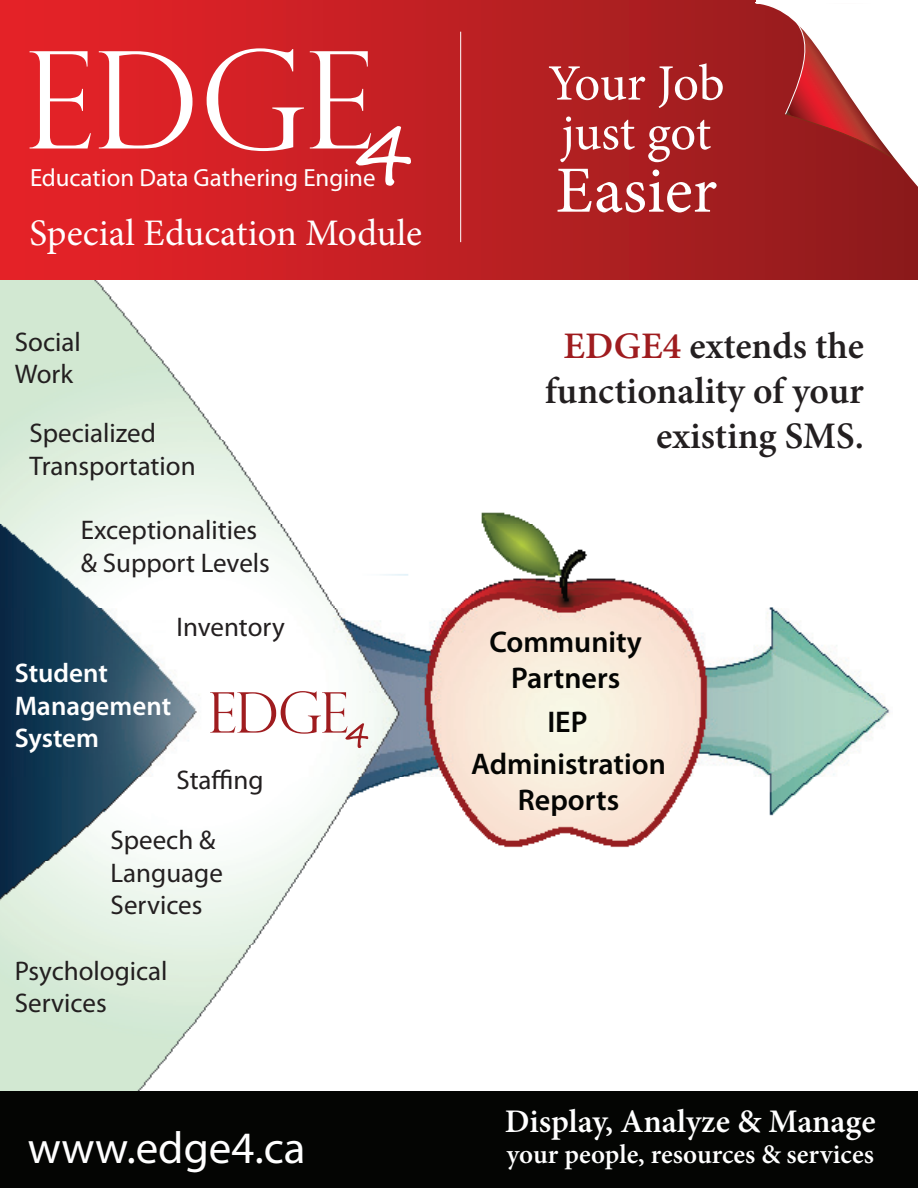
<style>
.page{position:relative;width:918px;height:1188px;background:#fff}
.page>*{position:absolute;margin:0;border:0;box-sizing:border-box;transform-origin:0 0}
.t1{font:300 135.3px "Perpetua Titling";color:#fff}
.t2{font:81.75px "Segoe Print";color:#fff}
.t3{font:66px "Minion Pro";color:#fff}
.t4{font:51px/49.5px "Minion Pro";letter-spacing:-.01em;color:#fff}
.t5{font:45px "Myriad Pro";color:#fff}
.t6{font:600 37.5px/45px "Minion Pro";color:#231f20;text-align:right}
.t7{font:37.5px "Minion Pro";color:#fff}
.t8{font:600 33px "Minion Pro";color:#fff}
.t9{font:600 30px/36px "Myriad Pro";color:#040503;text-align:center}
.t10{font:27px/32.4px "Myriad Pro";color:#231f20}
.t11{font:600 27px "Minion Pro";color:#fff}
.t12{font:600 27px/32.4px "Myriad Pro";color:#fff}
.t13{font:24.9px "Myriad Pro";color:#fff}
.s1{color:#9f1c1f}
</style>
<div class="page">
<img style="left:0;top:279px;width:892px;height:851px">
<div style="left:0;top:0;width:918px;height:279px;background:linear-gradient(to right,#eb2329,#8d1b1c)"></div>
<svg style="left:754px;top:0;width:164px;height:192px"></svg>
<hr style="left:756px;top:0;width:162px;height:3px;background:#fff">
<hr style="left:460px;top:32px;width:1px;height:210px;background:#fff">
<div style="left:1px;top:1091px;width:917px;height:97px;background:#040503"></div>
<svg style="left:210px;top:691px;width:158px;height:57px"></svg>
<h1 class="t1" style="left:25px;top:19px;width:351px">EDGE</h1>
<p class="t13" style="left:30px;top:162px;width:347px">Education Data Gathering Engine</p>
<h2 class="t2" style="left:354px;top:81px;width:61px">4</h2>
<h3 class="t7" style="left:30px;top:208px;width:394px">Special Education Module</h3>
<p class="t10" style="left:15px;top:325px;width:68px">Social<br>Work</p>
<p class="t10" style="left:30px;top:416px;width:168px">Specialized<br>Transportation</p>
<p class="t10" style="left:81px;top:514px;width:191px">Exceptionalities &amp; Support Levels</p>
<p class="t10" style="left:176px;top:610px;width:110px">Inventory</p>
<p class="t12" style="left:15px;top:657px;width:158px">Student<br>Management<br>System</p>
<p class="t10" style="left:176px;top:763px;width:89px">Staffing</p>
<p class="t10" style="left:111px;top:823px;width:114px">Speech &amp;<br>Language<br>Services</p>
<p class="t10" style="left:15px;top:954px;width:154px">Psychological<br>Services</p>
<h3 class="t5" style="left:28px;top:1121px;width:279px">www.edge4.ca</h3>
<h3 class="t4" style="left:548px;top:59px;width:178px">Your Job just got</h3>
<h3 class="t3" style="left:556px;top:146px;width:163px">Easier</h3>
<h3 class="t6" style="left:545px;top:323px;width:321px"><span class="s1">EDGE4</span> extends the functionality of your existing SMS.</h3>
<p class="t9" style="left:489px;top:623px;width:154px">Community<br>Partners</p>
<p class="t9" style="left:471px;top:701px;width:196px;line-height:41.4px">IEP<br>Administration</p>
<p class="t9" style="left:518px;top:781px;width:103px">Reports</p>
<p class="t8" style="left:505px;top:1099px;width:372px">Display, Analyze &amp; Manage</p>
<p class="t11" style="left:507px;top:1136px;width:368px">your people, resources &amp; services</p>
</div>
